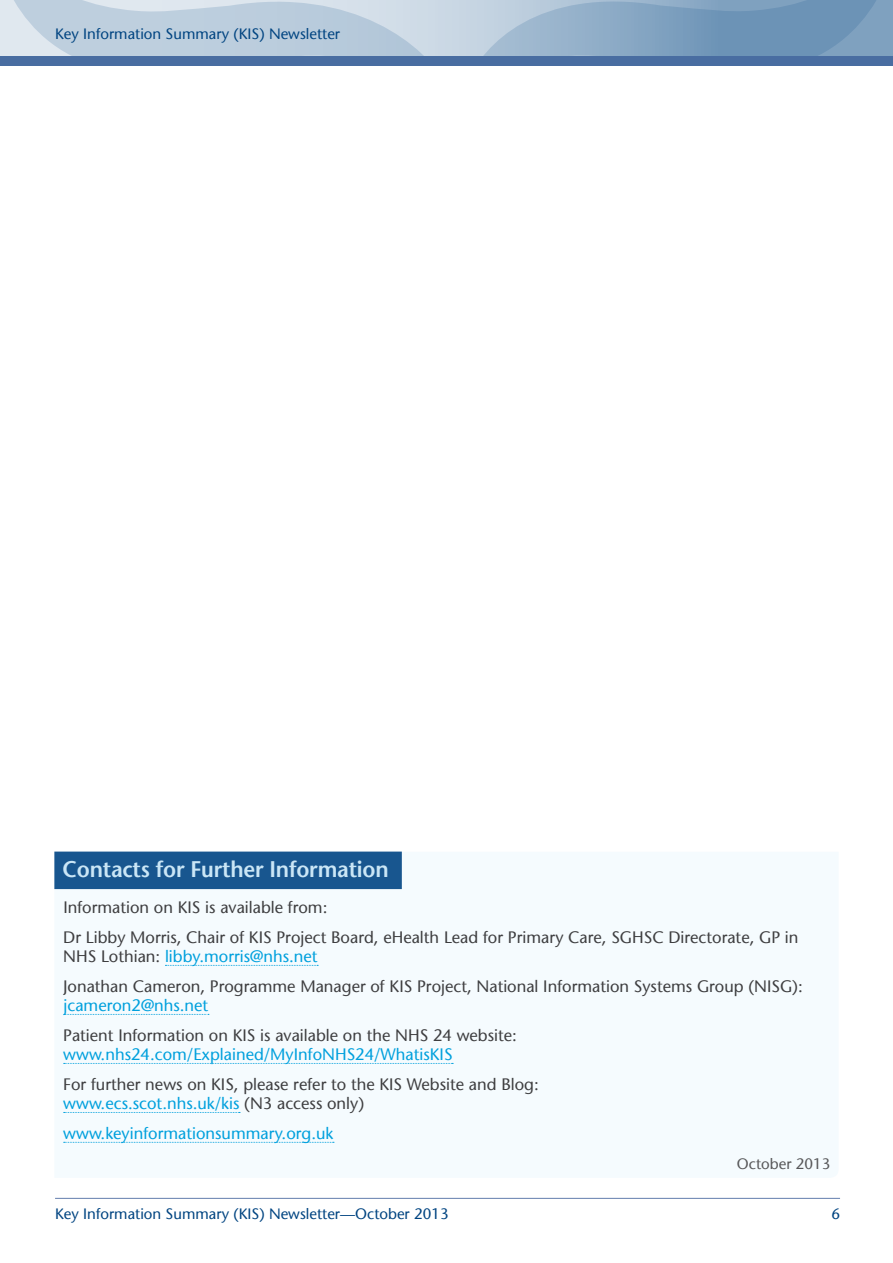
<style>
.page{position:relative;width:893px;height:1263px;background:#fff}
.page>*{position:absolute;margin:0;border:0;box-sizing:border-box;transform-origin:0 0}
.table_h1{font:600 22.5px "Stone Sans";letter-spacing:-.01em;color:#cae6f6;scale:.96 1}
.t1{font:16.5px/19.2px "Stone Sans";color:#3e3e40}
.t2{font:16.5px "Stone Sans";color:#00a0dd}
.t3{font:15px "Stone Sans";color:#004481}
.t4{font:15px "Stone Sans";color:#58585a}
.s1{color:#00a0dd}
</style>
<div class="page">
<hr style="left:55px;top:1198px;width:785px;height:1px;background:#637ead">
<svg style="left:0;top:1px;width:893px;height:55px;background:#a6bed2"></svg>
<div style="left:0;top:56px;width:893px;height:10px;background:#496da1"></div>
<div style="left:54px;top:889px;width:400px;height:254px;background:#f5fbfe"></div>
<div style="left:54px;top:851px;width:348px;height:38px;background:#18568f"></div>
<svg style="left:165px;top:965px;width:153px;height:1px"></svg>
<svg style="left:64px;top:1014px;width:145px;height:1px"></svg>
<svg style="left:64px;top:1063px;width:389px;height:1px"></svg>
<svg style="left:64px;top:1112px;width:176px;height:1px"></svg>
<svg style="left:64px;top:1142px;width:270px;height:1px"></svg>
<p class="t3" style="left:55px;top:24px;width:287px">Key Information Summary (KIS) Newsletter</p>
<p class="table_h1" style="left:63px;top:856px;width:341px">Contacts for Further Information</p>
<p class="t1" style="left:63px;top:898px;width:266px">Information on KIS is available from:</p>
<p class="t1" style="left:63px;top:928px;width:737px">Dr Libby Morris, Chair of KIS Project Board, eHealth Lead for Primary Care, SGHSC Directorate, GP in<br>NHS Lothian: <span class="s1">libby.morris@nhs.net</span></p>
<p class="t1" style="left:63px;top:977px;width:741px">Jonathan Cameron, Programme Manager of KIS Project, National Information Systems Group (NISG): <span class="s1">jcameron2@nhs.net</span></p>
<p class="t1" style="left:63px;top:1026px;width:455px">Patient Information on KIS is available on the NHS 24 website: <span class="s1">www.nhs24.com/Explained/MyInfoNHS24/WhatisKIS</span></p>
<p class="t1" style="left:63px;top:1075px;width:477px">For further news on KIS, please refer to the KIS Website and Blog: <span class="s1">www.ecs.scot.nhs.uk/kis</span> (N3 access only)</p>
<p class="t2" style="left:63px;top:1124px;width:272px">www.keyinformationsummary.org.uk</p>
<p class="t4" style="left:737px;top:1155px;width:95px">October 2013</p>
<p class="t3" style="left:55px;top:1205px;width:395px">Key Information Summary (KIS) Newsletter—October 2013</p>
<p class="t3" style="left:831px;top:1205px;width:10px">6</p>
</div>
